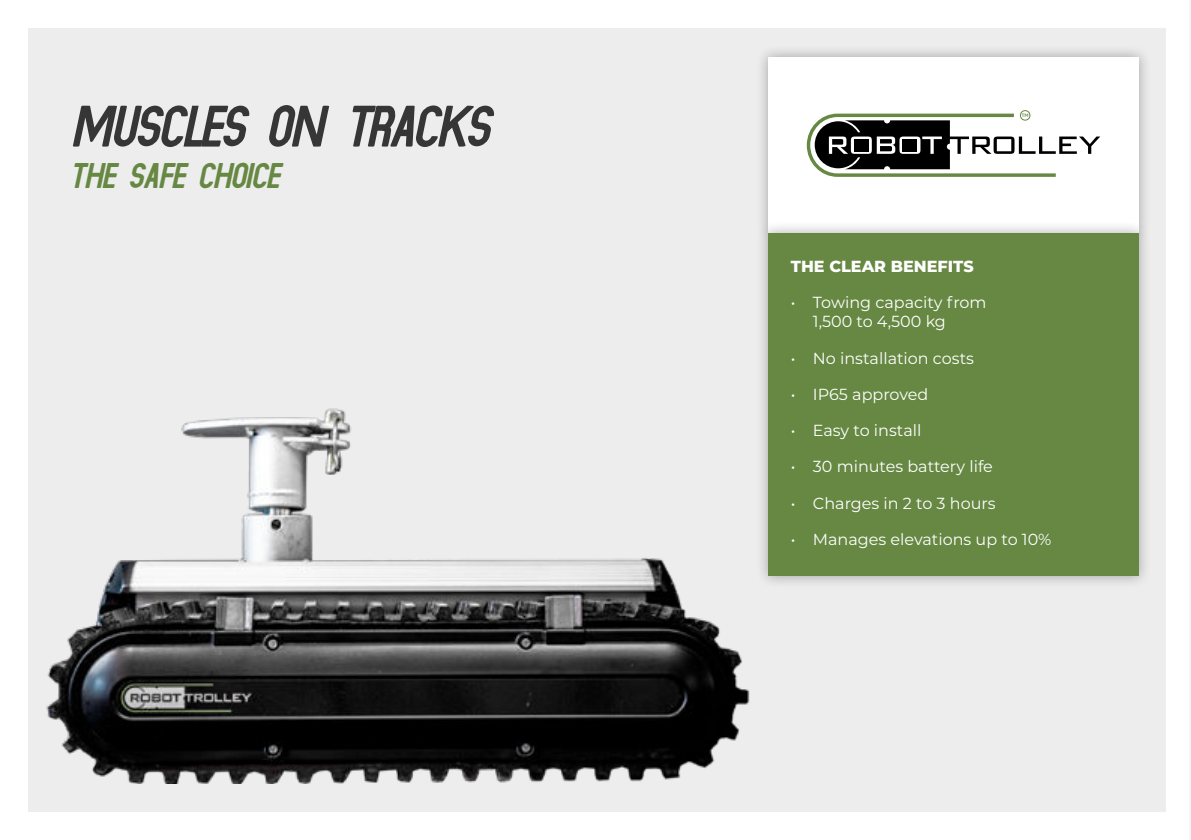
<style>
.page{position:relative;width:1191px;height:840px;background:#fff}
.page>*{position:absolute;margin:0;border:0;box-sizing:border-box;transform-origin:0 0}
.t1{font:italic 900 72px "Ansen";letter-spacing:-.015em;color:#373636}
.t2{font:italic 900 44px "Ansen";color:#668842}
.t3{font:16px/19.2px "Montserrat";color:#fff}
.t4{font:800 16px "Montserrat";color:#fff}
.t5{font:500 4.8px "Gotham";color:#668842}
</style>
<div class="page">
<div style="left:28px;top:28px;width:1138px;height:783px;background:#ededed"></div>
<div style="left:755px;top:44px;width:396px;height:201px;background:#000;opacity:.31"></div>
<div style="left:768px;top:57px;width:370px;height:176px;background:#fff"></div>
<hr style="left:1189px;top:0;width:2px;height:839px;background:#dadada">
<img style="left:46px;top:408px;width:704px;height:375px">
<svg style="left:806px;top:113px;width:294px;height:64px"></svg>
<div style="left:902px;top:139px;width:15px;height:12px;background:#000"></div>
<div style="left:1020px;top:110px;width:10px;height:10px;border:1px solid #668842;border-radius:50%"></div>
<div style="left:755px;top:221px;width:396px;height:368px;background:#000;opacity:.31"></div>
<div style="left:768px;top:233px;width:370px;height:342px;background:#668842"></div>
<h1 class="t1" style="left:77px;top:90px;width:419px">Muscles on tracks</h1>
<h2 class="t2" style="left:73px;top:153px;width:212px">The safe choice</h2>
<p class="t5" style="left:1021px;top:113px;width:9px">TM</p>
<p class="t4" style="left:791px;top:258px;width:184px">THE CLEAR BENEFITS</p>
<p class="t3" style="left:813px;top:293px;width:175px;text-indent:-22px">• Towing capacity from<br>1,500 to 4,500 kg</p>
<p class="t3" style="left:791px;top:349px;width:185px">• No installation costs</p>
<p class="t3" style="left:791px;top:385px;width:139px">• IP65 approved</p>
<p class="t3" style="left:791px;top:421px;width:132px">• Easy to install</p>
<p class="t3" style="left:791px;top:457px;width:203px">• 30 minutes battery life</p>
<p class="t3" style="left:791px;top:493px;width:206px">• Charges in 2 to 3 hours</p>
<p class="t3" style="left:791px;top:530px;width:262px">• Manages elevations up to 10%</p>
</div>
